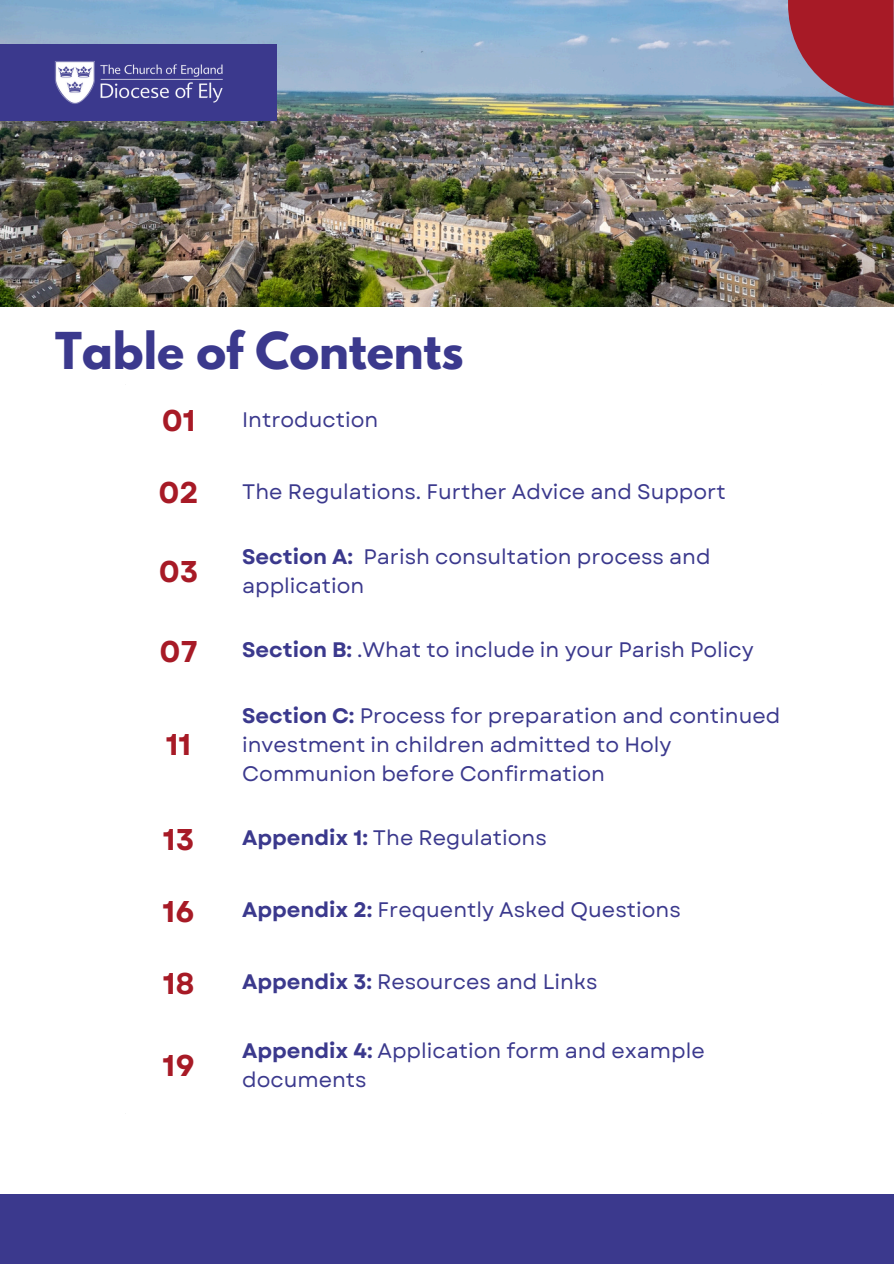
<style>
.page{position:relative;width:894px;height:1264px;background:#fff}
.page>*{position:absolute;margin:0;border:0;box-sizing:border-box;transform-origin:0 0}
.t1{font:700 45px "League Spartan";color:#3b398d}
.t2{font:700 30px "Garet";color:#a71a26}
.t3{font:21px/29.2px "Garet";color:#3b398d}
.s1{font-weight:700}
</style>
<div class="page">
<img style="left:0;top:0;width:893px;height:306px">
<div style="left:0;top:44px;width:277px;height:77px;background:#3b398d"></div>
<img style="left:54px;top:61px;width:169px;height:43px">
<div style="left:0;top:1194px;width:893px;height:69px;background:#3b398d"></div>
<svg style="left:787px;top:0;width:106px;height:106px;background:#9f3746"></svg>
<p class="t1" style="left:55px;top:328px;width:409px">Table of Contents</p>
<p class="t2" style="left:162px;top:399px;width:35px">01</p>
<p class="t3" style="left:242px;top:404px;width:138px">Introduction</p>
<p class="t2" style="left:158px;top:471px;width:42px">02</p>
<h1 class="t3" style="left:242px;top:476px;width:485px">The Regulations. Further Advice and Support</h1>
<p class="t2" style="left:159px;top:550px;width:41px">03</p>
<p class="t3" style="left:242px;top:542px;width:470px"><span class="s1">Section A:</span> Parish consultation process and application</p>
<p class="t2" style="left:159px;top:629px;width:39px">07</p>
<p class="t3" style="left:242px;top:635px;width:513px"><span class="s1">Section B:</span> .What to include in your Parish Policy</p>
<p class="t2" style="left:166px;top:723px;width:27px">11</p>
<p class="t3" style="left:242px;top:700px;width:539px"><span class="s1">Section C:</span> Process for preparation and continued investment in children admitted to Holy<br>Communion before Confirmation</p>
<p class="t2" style="left:163px;top:817px;width:33px">13</p>
<p class="t3" style="left:242px;top:823px;width:306px"><span class="s1">Appendix 1:</span> The Regulations</p>
<p class="t2" style="left:162px;top:889px;width:34px">16</p>
<p class="t3" style="left:242px;top:895px;width:440px"><span class="s1">Appendix 2:</span> Frequently Asked Questions</p>
<p class="t2" style="left:163px;top:961px;width:33px">18</p>
<p class="t3" style="left:242px;top:967px;width:357px"><span class="s1">Appendix 3:</span> Resources and Links</p>
<p class="t2" style="left:162px;top:1043px;width:34px">19</p>
<p class="t3" style="left:242px;top:1036px;width:464px"><span class="s1">Appendix 4:</span> Application form and example documents</p>
</div>
